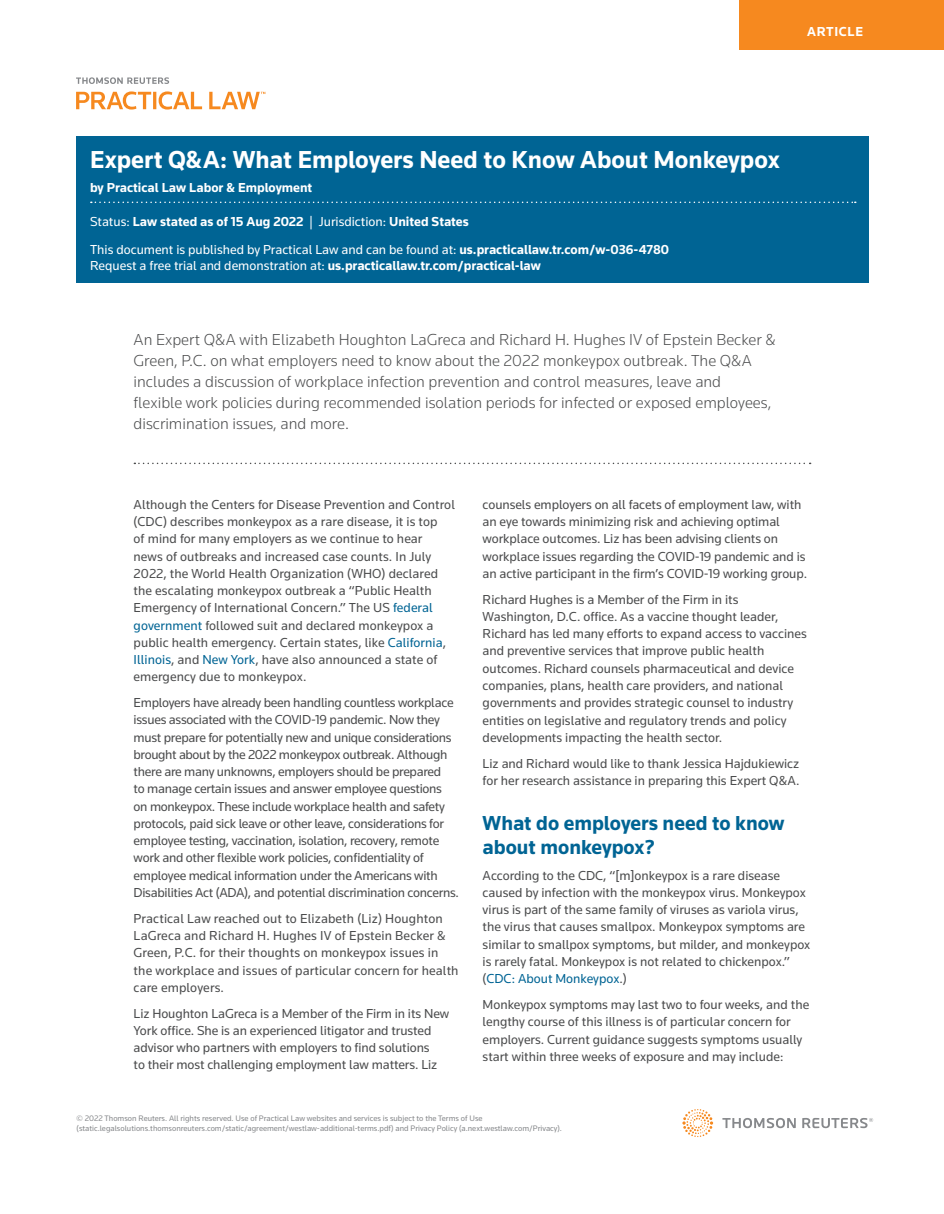
<style>
.page{position:relative;width:944px;height:1214px;background:#fff}
.page>*{position:absolute;margin:0;border:0;box-sizing:border-box;transform-origin:0 0}
.t1{font:700 25.5px "Knowledge";color:#fff}
.t2{font:700 21px/24px "Knowledge";color:#006494}
.t3{font:300 16.5px/21px "Knowledge";color:#4b4c4d}
.t4{font:13.5px/17.2px "Knowledge";color:#4b4c4d}
.t5{font:13.5px/17.2px "Knowledge";letter-spacing:-.02em;color:#4b4c4d}
.t6{font:13.5px/27.2px "Knowledge";color:#fff}
.t7{font:700 13.5px "Knowledge";color:#fff}
.t8{font:700 13.5px "Knowledge";letter-spacing:.05em;color:#fff}
.t9{font:8.25px/9.8px "Knowledge";color:#86888b}
.s1{font-weight:700}
.s2{color:#006494}
</style>
<div class="page">
<div style="left:739px;top:0;width:205px;height:49px;background:#f6891f"></div>
<svg style="left:682px;top:1109px;width:31px;height:28px"></svg>
<svg style="left:722px;top:1118px;width:151px;height:10px"></svg>
<svg style="left:76px;top:91px;width:189px;height:19px"></svg>
<svg style="left:76px;top:77px;width:93px;height:7px"></svg>
<div style="left:77px;top:136px;width:792px;height:147px;background:#006494"></div>
<svg style="left:91px;top:201px;width:764px;height:2px"></svg>
<svg style="left:134px;top:462px;width:676px;height:2px"></svg>
<p class="t8" style="left:807px;top:23px;width:57px">ARTICLE</p>
<h1 class="t1" style="left:90px;top:144px;width:691px">Expert Q&amp;A: What Employers Need to Know About Monkeypox</h1>
<p class="t7" style="left:90px;top:180px;width:224px">by Practical Law Labor &amp; Employment</p>
<p class="t6" style="left:90px;top:208px;width:580px">Status: <span class="s1">Law stated as of 15 Aug 2022</span> | Jurisdiction: <span class="s1">United States<br></span>This document is published by Practical Law and can be found at: <span class="s1">us.practicallaw.tr.com/w-036-4780</span></p>
<p class="t6" style="left:90px;top:252px;width:452px">Request a free trial and demonstration at: <span class="s1">us.practicallaw.tr.com/practical-law</span></p>
<p class="t3" style="left:134px;top:328px;width:643px">An Expert Q&amp;A with Elizabeth Houghton LaGreca and Richard H. Hughes IV of Epstein Becker &amp; Green, P.C. on what employers need to know about the 2022 monkeypox outbreak. The Q&amp;A includes a discussion of workplace infection prevention and control measures, leave and<br>flexible work policies during recommended isolation periods for infected or exposed employees, discrimination issues, and more.</p>
<p class="t4" style="left:134px;top:495px;width:323px">Although the Centers for Disease Prevention and Control (CDC) describes monkeypox as a rare disease, it is top<br>of mind for many employers as we continue to hear news of outbreaks and increased case counts. In July 2022, the World Health Organization (WHO) declared the escalating monkeypox outbreak a “Public Health Emergency of International Concern.” The US <span class="s2">federal government</span> followed suit and declared monkeypox a public health emergency. Certain states, like <span class="s2">California</span>, <span class="s2">Illinois</span>, and <span class="s2">New York</span>, have also announced a state of emergency due to monkeypox.</p>
<p class="t5" style="left:134px;top:694px;width:327px">Employers have already been handling countless workplace issues associated with the COVID-19 pandemic. Now they must prepare for potentially new and unique considerations brought about by the 2022 monkeypox outbreak. Although there are many unknowns, employers should be prepared<br>to manage certain issues and answer employee questions on monkeypox. These include workplace health and safety protocols, paid sick leave or other leave, considerations for employee testing, vaccination, isolation, recovery, remote work and other flexible work policies, confidentiality of employee medical information under the Americans with Disabilities Act (ADA), and potential discrimination concerns.</p>
<p class="t4" style="left:134px;top:909px;width:326px">Practical Law reached out to Elizabeth (Liz) Houghton LaGreca and Richard H. Hughes IV of Epstein Becker &amp; Green, P.C. for their thoughts on monkeypox issues in the workplace and issues of particular concern for health care employers.</p>
<p class="t4" style="left:134px;top:1004px;width:317px">Liz Houghton LaGreca is a Member of the Firm in its New York office. She is an experienced litigator and trusted advisor who partners with employers to find solutions<br>to their most challenging employment law matters. Liz</p>
<p class="t4" style="left:482px;top:495px;width:326px">counsels employers on all facets of employment law, with an eye towards minimizing risk and achieving optimal workplace outcomes. Liz has been advising clients on workplace issues regarding the COVID-19 pandemic and is an active participant in the firm’s COVID-19 working group.</p>
<p class="t4" style="left:482px;top:590px;width:326px">Richard Hughes is a Member of the Firm in its Washington, D.C. office. As a vaccine thought leader, Richard has led many efforts to expand access to vaccines and preventive services that improve public health outcomes. Richard counsels pharmaceutical and device companies, plans, health care providers, and national governments and provides strategic counsel to industry entities on legislative and regulatory trends and policy developments impacting the health sector.</p>
<p class="t4" style="left:482px;top:754px;width:318px">Liz and Richard would like to thank Jessica Hajdukiewicz for her research assistance in preparing this Expert Q&amp;A.</p>
<h2 class="t2" style="left:482px;top:810px;width:303px">What do employers need to know about monkeypox?</h2>
<p class="t4" style="left:482px;top:866px;width:329px">According to the CDC, “[m]onkeypox is a rare disease caused by infection with the monkeypox virus. Monkeypox virus is part of the same family of viruses as variola virus, the virus that causes smallpox. Monkeypox symptoms are similar to smallpox symptoms, but milder, and monkeypox is rarely fatal. Monkeypox is not related to chickenpox.” (<span class="s2">CDC: About Monkeypox</span>.)</p>
<p class="t4" style="left:482px;top:995px;width:328px">Monkeypox symptoms may last two to four weeks, and the lengthy course of this illness is of particular concern for employers. Current guidance suggests symptoms usually start within three weeks of exposure and may include:</p>
<p class="t9" style="left:77px;top:1113px;width:487px">© 2022 Thomson Reuters. All rights reserved. Use of Practical Law websites and services is subject to the Terms of Use (static.legalsolutions.thomsonreuters.com/static/agreement/westlaw-additional-terms.pdf) and Privacy Policy (a.next.westlaw.com/Privacy).</p>
</div>
